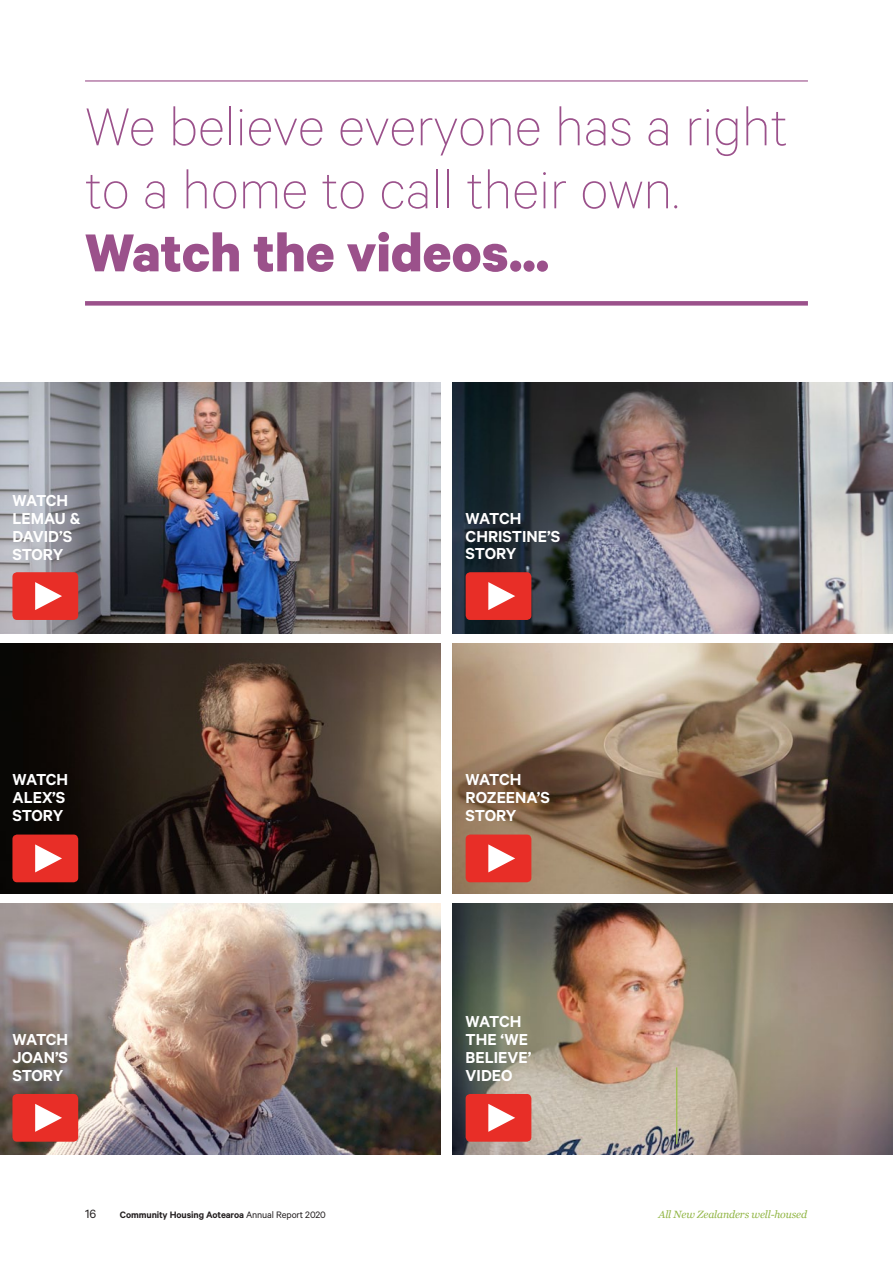
<style>
.page{position:relative;width:893px;height:1263px;background:#fff}
.page>*{position:absolute;margin:0;border:0;box-sizing:border-box;transform-origin:0 0}
.Heading_1{font:100 60px/63px "Calibre";color:#9b518b}
.t1{font:600 17.85px/17.9px "Calibre";color:#fff}
.t2{font:13.5px "Calibre";color:#231f20}
.t3{font:600 10.5px "Calibre";letter-spacing:-.01em;color:#231f20}
.t4{font:italic 10.5px "Georgia";letter-spacing:-.01em;color:#92b646}
.s1{font-weight:700}
.s2{font-weight:400}
</style>
<div class="page">
<img style="left:0;top:643px;width:440px;height:251px">
<img style="left:453px;top:643px;width:440px;height:251px">
<img style="left:453px;top:904px;width:440px;height:250px">
<img style="left:0;top:904px;width:440px;height:250px">
<img style="left:453px;top:383px;width:440px;height:250px">
<img style="left:0;top:383px;width:440px;height:250px">
<div style="left:12px;top:572px;width:66px;height:48px;background:#e82e27;border-radius:5px"></div>
<svg style="left:35px;top:582px;width:27px;height:28px"></svg>
<div style="left:12px;top:1094px;width:66px;height:48px;background:#e82e27;border-radius:5px"></div>
<svg style="left:35px;top:1104px;width:27px;height:28px"></svg>
<div style="left:12px;top:834px;width:66px;height:48px;background:#e82e27;border-radius:5px"></div>
<svg style="left:35px;top:844px;width:27px;height:28px"></svg>
<div style="left:466px;top:572px;width:65px;height:48px;background:#e82e27;border-radius:5px"></div>
<svg style="left:488px;top:582px;width:27px;height:28px"></svg>
<div style="left:466px;top:834px;width:65px;height:48px;background:#e82e27;border-radius:5px"></div>
<svg style="left:488px;top:844px;width:27px;height:28px"></svg>
<div style="left:466px;top:1094px;width:65px;height:48px;background:#e82e27;border-radius:5px"></div>
<svg style="left:488px;top:1104px;width:27px;height:28px"></svg>
<hr style="left:676px;top:1067px;width:1px;height:77px;background:#9bc14a">
<hr style="left:85px;top:80px;width:723px;height:2px;background:#9b518b">
<div style="left:85px;top:301px;width:723px;height:5px;background:#9b518b"></div>
<p class="Heading_1" style="left:85px;top:92px;width:704px">We believe everyone has a right to a home to call their own.<br><span class="s1">Watch the videos...</span></p>
<p class="t1" style="left:12px;top:491px;width:70px">WATCH<br>LEMAU &amp;<br>DAVID’S<br>STORY</p>
<p class="t1" style="left:12px;top:770px;width:57px">WATCH<br>ALEX’S<br>STORY</p>
<p class="t1" style="left:12px;top:1030px;width:57px;text-align:justify">WATCH JOAN’S STORY</p>
<p class="t1" style="left:466px;top:509px;width:96px">WATCH<br>CHRISTINE’S<br>STORY</p>
<p class="t1" style="left:466px;top:770px;width:86px">WATCH<br>ROZEENA’S<br>STORY</p>
<p class="t1" style="left:466px;top:1012px;width:67px">WATCH<br>THE ‘WE<br>BELIEVE’<br>VIDEO</p>
<p class="t2" style="left:85px;top:1206px;width:13px">16</p>
<p class="t3" style="left:120px;top:1208px;width:207px">Community Housing Aotearoa <span class="s2">Annual Report 2020</span></p>
<p class="t4" style="left:658px;top:1207px;width:150px">All New Zealanders well-housed</p>
</div>
